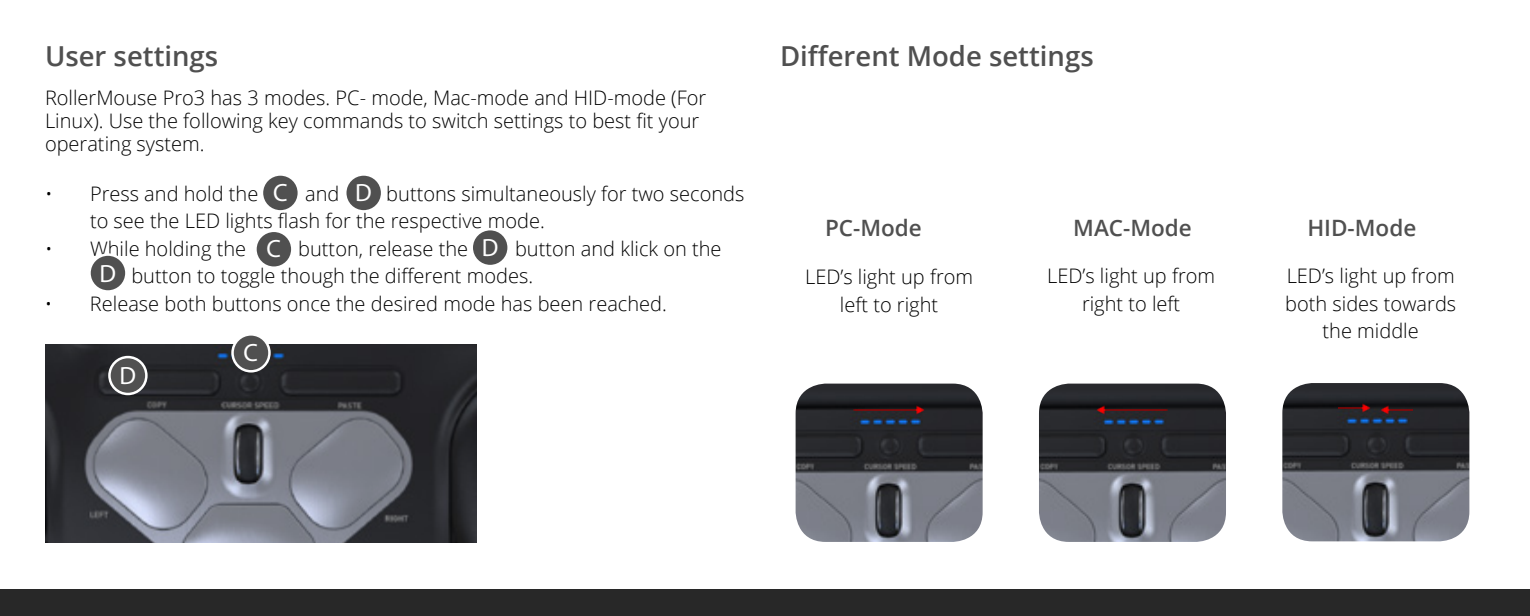
<style>
.page{position:relative;width:1530px;height:616px;background:#fff}
.page>*{position:absolute;margin:0;border:0;box-sizing:border-box;transform-origin:0 0}
.t1{font:600 27.5px "Open Sans";color:#505050}
.t2{font:25px "Myriad Pro";color:#fff}
.t3{font:600 22.5px "Open Sans";color:#505050}
.t4{font:300 20px/27.5px "Open Sans";color:#000}
.s1{color:#fff}
</style>
<div class="page">
<div style="left:0;top:589px;width:1530px;height:27px;background:#282828"></div>
<img style="left:45px;top:344px;width:432px;height:198px">
<div style="left:233px;top:334px;width:36px;height:37px;background:#505050;border-radius:50%"></div>
<div style="left:231px;top:333px;width:40px;height:39px;border:2px solid #fff;border-radius:50%"></div>
<div style="left:90px;top:254px;width:36px;height:37px;background:#505050;border-radius:50%"></div>
<div style="left:88px;top:253px;width:40px;height:40px;border:2px solid #fff;border-radius:50%"></div>
<div style="left:262px;top:174px;width:37px;height:37px;background:#505050;border-radius:50%"></div>
<div style="left:261px;top:173px;width:39px;height:39px;border:2px solid #fff;border-radius:50%"></div>
<div style="left:345px;top:174px;width:37px;height:37px;background:#505050;border-radius:50%"></div>
<div style="left:344px;top:173px;width:39px;height:39px;border:2px solid #fff;border-radius:50%"></div>
<div style="left:472px;top:229px;width:37px;height:37px;background:#505050;border-radius:50%"></div>
<div style="left:471px;top:228px;width:39px;height:39px;border:2px solid #fff;border-radius:50%"></div>
<div style="left:255px;top:231px;width:37px;height:37px;background:#505050;border-radius:50%"></div>
<div style="left:254px;top:229px;width:40px;height:40px;border:2px solid #fff;border-radius:50%"></div>
<div style="left:109px;top:357px;width:37px;height:37px;background:#505050;border-radius:50%"></div>
<div style="left:108px;top:356px;width:40px;height:39px;border:2px solid #fff;border-radius:50%"></div>
<img style="left:796px;top:383px;width:187px;height:159px">
<img style="left:1282px;top:383px;width:187px;height:158px">
<img style="left:1039px;top:383px;width:187px;height:159px">
<img style="left:854px;top:402px;width:76px;height:16px">
<img style="left:1091px;top:401px;width:76px;height:17px">
<img style="left:1376px;top:401px;width:36px;height:17px">
<img style="left:1339px;top:399px;width:36px;height:17px">
<h1 class="t1" style="left:45px;top:37px;width:175px">User settings</h1>
<p class="t4" style="left:45px;top:86px;width:663px;line-height:22.5px">RollerMouse Pro3 has 3 modes. PC- mode, Mac-mode and HID-mode (For<br>Linux). Use the following key commands to switch settings to best fit your operating system.</p>
<p class="t4" style="left:45px;top:179px;width:215px">• Press and hold the</p>
<p class="t4" style="left:305px;top:179px;width:36px">and</p>
<p class="t2" style="left:273px;top:177px;width:16px">C</p>
<p class="t2" style="left:355px;top:177px;width:18px">D</p>
<p class="t2" style="left:266px;top:233px;width:16px">C</p>
<p class="t2" style="left:482px;top:232px;width:18px">D</p>
<p class="t4" style="left:90px;top:179px;width:656px;text-indent:296px">buttons simultaneously for two seconds to see the LED lights flash for the respective mode.</p>
<p class="t4" style="left:45px;top:234px;width:203px">• While holding the</p>
<p class="t4" style="left:298px;top:234px;width:171px">button, release the</p>
<p class="t4" style="left:90px;top:234px;width:633px;text-indent:425px">button and klick on the <span class="s1">jshfj</span> button to toggle though the different modes.</p>
<p class="t4" style="left:45px;top:289px;width:623px">• Release both buttons once the desired mode has been reached.</p>
<p class="t2" style="left:244px;top:337px;width:16px">C</p>
<p class="t2" style="left:99px;top:258px;width:18px">D</p>
<p class="t2" style="left:119px;top:360px;width:18px">D</p>
<h1 class="t1" style="left:780px;top:37px;width:315px">Different Mode settings</h1>
<p class="t3" style="left:825px;top:213px;width:98px">PC-Mode</p>
<p class="t3" style="left:1073px;top:212px;width:120px">MAC-Mode</p>
<p class="t3" style="left:1307px;top:212px;width:111px">HID-Mode</p>
<p class="t4" style="left:805px;top:263px;width:170px;text-align:center">LED’s light up from left to right</p>
<p class="t4" style="left:1047px;top:261px;width:170px;text-align:center">LED’s light up from right to left</p>
<p class="t4" style="left:1285px;top:261px;width:173px;text-align:center">LED’s light up from both sides towards the middle</p>
</div>
